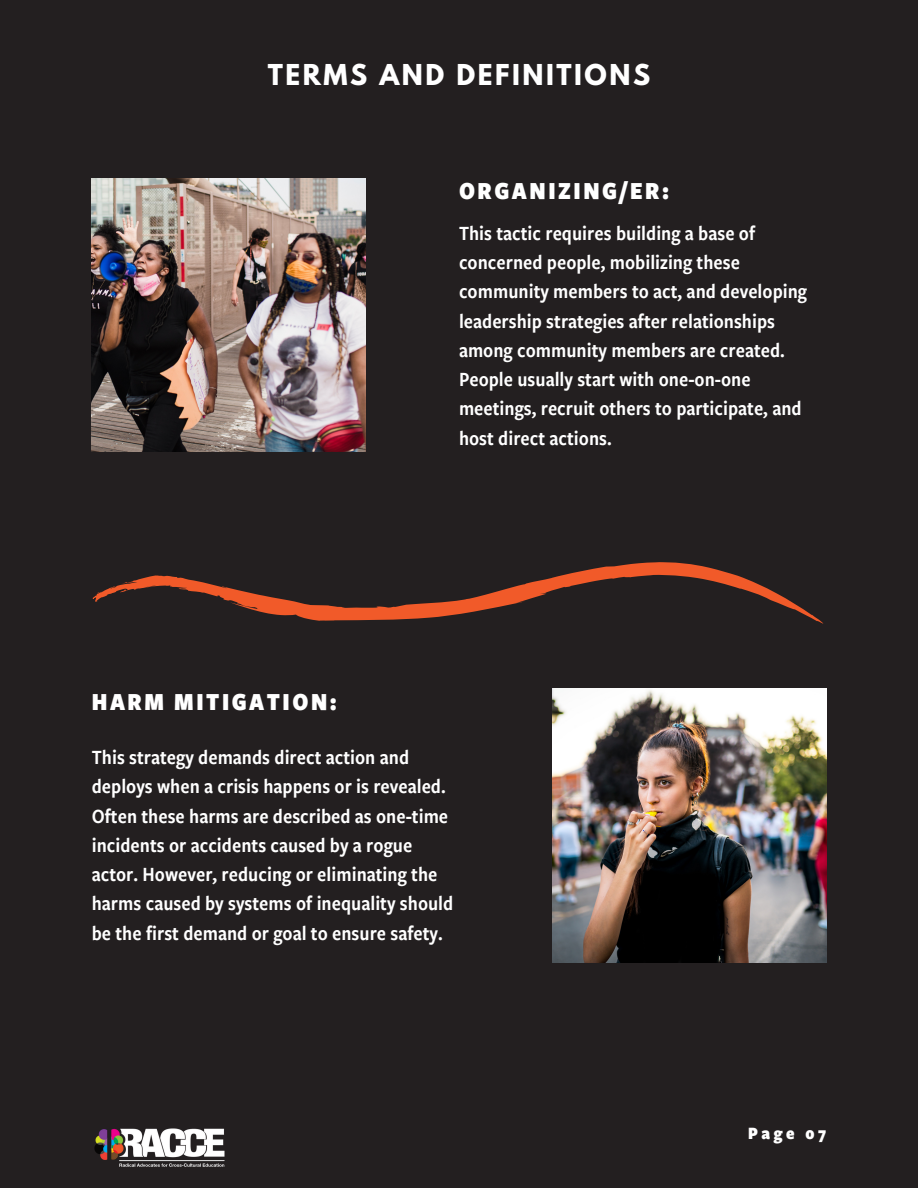
<style>
.page{position:relative;width:918px;height:1188px;background:#231f20}
.page>*{position:absolute;margin:0;border:0;box-sizing:border-box;transform-origin:0 0}
.t1{font:900 25.5px "Freight Sans Cnd Pro";letter-spacing:.1em;color:#fff}
.t2{font:700 25.5px "League Spartan";letter-spacing:.1em;color:#fff}
.t3{font:21px/29.2px "Freight Sans Cnd Pro Semi";color:#fff}
.t4{font:900 18px "Freight Sans Cnd Pro";letter-spacing:.2em;color:#fff}
</style>
<div class="page">
<img style="left:553px;top:689px;width:273px;height:273px">
<svg style="left:92px;top:562px;width:732px;height:62px"></svg>
<img style="left:94px;top:1128px;width:131px;height:39px">
<img style="left:92px;top:178px;width:273px;height:274px">
<p class="t2" style="left:268px;top:63px;width:384px">TERMS AND DEFINITIONS</p>
<p class="t1" style="left:459px;top:180px;width:212px">ORGANIZING/ER:</p>
<p class="t3" style="left:459px;top:220px;width:350px">This tactic requires building a base of concerned people, mobilizing these community members to act, and developing leadership strategies after relationships among community members are created.<br>People usually start with one-on-one meetings, recruit others to participate, and host direct actions.</p>
<p class="t1" style="left:92px;top:691px;width:247px">HARM MITIGATION:</p>
<p class="t3" style="left:92px;top:744px;width:363px">This strategy demands direct action and deploys when a crisis happens or is revealed.<br>Often these harms are described as one-time incidents or accidents caused by a rogue actor. However, reducing or eliminating the harms caused by systems of inequality should be the first demand or goal to ensure safety.</p>
<p class="t4" style="left:748px;top:1126px;width:80px">Page 07</p>
</div>
